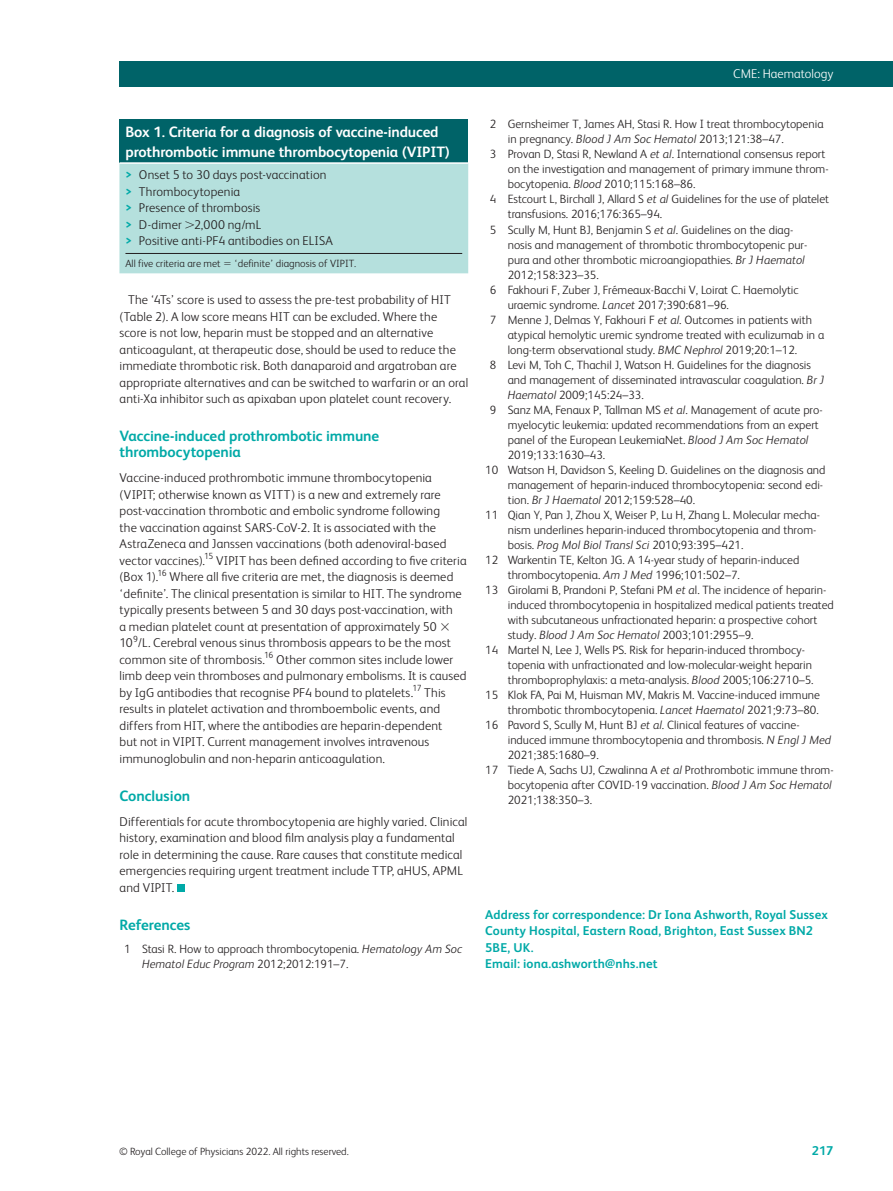
<style>
.page{position:relative;width:893px;height:1191px;background:#fff}
.page>*{position:absolute;margin:0;border:0;box-sizing:border-box;transform-origin:0 0}
.table-wrap_caption_P{font:700 15px/20.2px "FS Albert";letter-spacing:-.01em;color:#fff}
.body_H1{font:700 15px/16.5px "FS Albert";letter-spacing:-.005em;color:#00a9a7}
.body_CONCLUSIONS{font:700 15px "FS Albert";color:#00a9a7}
.back_ref-list_TITLE{font:700 15px "FS Albert";letter-spacing:-.005em;color:#00a9a7}
.body_sec_P_noIndent{font:300 12.75px/16.5px "FS Albert";letter-spacing:.01em;color:#231f20}
.body_sec_P_Indent{font:300 12.75px/16.5px "FS Albert";letter-spacing:.01em;color:#231f20}
.article-meta_author{font:700 12.75px/16.5px "FS Albert";letter-spacing:.01em;color:#00a9a7}
.t1{font:300 12.75px "FS Albert";letter-spacing:.005em;color:#fff}
.back_ref-list_REF_1{font:300 12px/15px "FS Albert";color:#231f20}
.back_ref-list_REF{font:300 12px/15px "FS Albert";color:#231f20}
.table-wrap-foot_fn_P{font:300 10.5px "FS Albert";color:#231f20}
.body_sec_P_noIndent-2{font:300 8.85px "FS Albert";letter-spacing:-.045em;color:#231f20}
.s1{font-weight:700;color:#00a9a7}
.s2{font-style:italic}
</style>
<div class="page">
<div style="left:119px;top:62px;width:774px;height:25px;background:#006368"></div>
<div style="left:177px;top:884px;width:7px;height:7px;background:#00a9a7"></div>
<div style="left:119px;top:119px;width:349px;height:44px;background:#006368"></div>
<hr style="left:119px;top:162px;width:349px;height:2px;background:#fff">
<div style="left:119px;top:163px;width:349px;height:110px;background:#b5e0dd"></div>
<p class="table-wrap_caption_P" style="left:125px;top:121px;width:326px">Box 1. Criteria for a diagnosis of vaccine-induced prothrombotic immune thrombocytopenia (VIPIT)</p>
<p class="body_sec_P_Indent" style="left:125px;top:166px;width:203px"><span class="s1">&gt;</span> Onset 5 to 30 days post-vaccination</p>
<p class="body_sec_P_Indent" style="left:125px;top:183px;width:116px"><span class="s1">&gt;</span> Thrombocytopenia</p>
<p class="body_sec_P_Indent" style="left:125px;top:199px;width:136px"><span class="s1">&gt;</span> Presence of thrombosis</p>
<p class="body_sec_P_Indent" style="left:125px;top:216px;width:137px"><span class="s1">&gt;</span> D-dimer 2,000 ng/mL</p>
<p class="body_sec_P_Indent" style="left:125px;top:232px;width:209px"><span class="s1">&gt;</span> Positive anti-PF4 antibodies on ELISA</p>
<p class="table-wrap-foot_fn_P" style="left:125px;top:258px;width:97px">All five criteria are met</p>
<p class="table-wrap-foot_fn_P" style="left:235px;top:258px;width:123px">‘definite’ diagnosis of VIPIT.</p>
<p class="body_sec_P_Indent" style="left:120px;top:291px;width:350px;text-indent:9px">The ‘4Ts’ score is used to assess the pre-test probability of HIT (Table 2). A low score means HIT can be excluded. Where the<br>score is not low, heparin must be stopped and an alternative anticoagulant, at therapeutic dose, should be used to reduce the immediate thrombotic risk. Both danaparoid and argatroban are appropriate alternatives and can be switched to warfarin or an oral anti-Xa inhibitor such as apixaban upon platelet count recovery.</p>
<p class="body_H1" style="left:120px;top:427px;width:261px">Vaccine-induced prothrombotic immune thrombocytopenia</p>
<p class="body_sec_P_noIndent" style="left:120px;top:470px;width:328px">Vaccine-induced prothrombotic immune thrombocytopenia (VIPIT; otherwise known as VITT) is a new and extremely rare post-vaccination thrombotic and embolic syndrome following the vaccination against SARS-CoV-2. It is associated with the AstraZeneca and Janssen vaccinations (both adenoviral-based vector vaccines).</p>
<p class="body_sec_P_noIndent-2" style="left:204px;top:551px;width:11px">15</p>
<p class="body_sec_P_noIndent" style="left:216px;top:552px;width:252px">VIPIT has been defined according to five criteria</p>
<p class="body_sec_P_noIndent" style="left:120px;top:569px;width:40px">(Box 1).</p>
<p class="body_sec_P_noIndent-2" style="left:157px;top:567px;width:11px">16</p>
<p class="body_sec_P_noIndent" style="left:120px;top:569px;width:344px;text-indent:50px">Where all five criteria are met, the diagnosis is deemed ‘definite’. The clinical presentation is similar to HIT. The syndrome typically presents between 5 and 30 days post-vaccination, with a median platelet count at presentation of approximately 50<br>10 /L. Cerebral venous sinus thrombosis appears to be the most</p>
<p class="body_sec_P_noIndent-2" style="left:133px;top:633px;width:6px">9</p>
<p class="body_sec_P_noIndent" style="left:120px;top:651px;width:147px">common site of thrombosis.</p>
<p class="body_sec_P_noIndent-2" style="left:264px;top:650px;width:11px">16</p>
<p class="body_sec_P_noIndent" style="left:120px;top:651px;width:349px;text-indent:157px">Other common sites include lower limb deep vein thromboses and pulmonary embolisms. It is caused by IgG antibodies that recognise PF4 bound to platelets.</p>
<p class="body_sec_P_noIndent-2" style="left:412px;top:683px;width:11px">17</p>
<p class="body_sec_P_noIndent" style="left:120px;top:684px;width:328px;text-indent:305px">This results in platelet activation and thromboembolic events, and differs from HIT, where the antibodies are heparin-dependent but not in VIPIT. Current management involves intravenous immunoglobulin and non-heparin anticoagulation.</p>
<p class="body_CONCLUSIONS" style="left:120px;top:787px;width:72px">Conclusion</p>
<p class="body_sec_P_noIndent" style="left:120px;top:813px;width:349px">Differentials for acute thrombocytopenia are highly varied. Clinical history, examination and blood film analysis play a fundamental role in determining the cause. Rare causes that constitute medical emergencies requiring urgent treatment include TTP, aHUS, APML and VIPIT.</p>
<p class="back_ref-list_TITLE" style="left:120px;top:915px;width:72px">References</p>
<p class="back_ref-list_REF_1" style="left:142px;top:941px;width:321px;text-indent:-18px">1 Stasi R. How to approach thrombocytopenia. <span class="s2">Hematology Am Soc<br>Hematol Educ Program</span> 2012;2012:191–7.</p>
<p class="t1" style="left:733px;top:66px;width:102px">CME: Haematology</p>
<p class="back_ref-list_REF_1" style="left:508px;top:117px;width:317px;text-indent:-18px">2 Gernsheimer T, James AH, Stasi R. How I treat thrombocytopenia in pregnancy. <span class="s2">Blood J Am Soc Hematol</span> 2013;121:38–47.</p>
<p class="back_ref-list_REF_1" style="left:508px;top:147px;width:322px;text-indent:-18px">3 Provan D, Stasi R, Newland A <span class="s2">et al</span>. International consensus report on the investigation and management of primary immune throm&shy;bocytopenia. <span class="s2">Blood</span> 2010;115:168–86.</p>
<p class="back_ref-list_REF_1" style="left:508px;top:192px;width:323px;text-indent:-18px">4 Estcourt L, Birchall J, Allard S <span class="s2">et al</span> Guidelines for the use of platelet transfusions. 2016;176:365–94.</p>
<p class="back_ref-list_REF_1" style="left:508px;top:222px;width:301px;text-indent:-18px">5 Scully M, Hunt BJ, Benjamin S <span class="s2">et al</span>. Guidelines on the diag&shy;nosis and management of thrombotic thrombocytopenic pur&shy;pura and other thrombotic microangiopathies. <span class="s2">Br J Haematol </span>2012;158:323–35.</p>
<p class="back_ref-list_REF_1" style="left:508px;top:282px;width:292px;text-indent:-18px">6 Fakhouri F, Zuber J, Frémeaux-Bacchi V, Loirat C. Haemolytic uraemic syndrome. <span class="s2">Lancet</span> 2017;390:681–96.</p>
<p class="back_ref-list_REF_1" style="left:508px;top:312px;width:318px;text-indent:-18px">7 Menne J, Delmas Y, Fakhouri F <span class="s2">et al</span>. Outcomes in patients with atypical hemolytic uremic syndrome treated with eculizumab in a long-term observational study. <span class="s2">BMC Nephrol</span> 2019;20:1–12.</p>
<p class="back_ref-list_REF_1" style="left:508px;top:357px;width:318px;text-indent:-18px">8 Levi M, Toh C, Thachil J, Watson H. Guidelines for the diagnosis and management of disseminated intravascular coagulation. <span class="s2">Br J<br>Haematol</span> 2009;145:24–33.</p>
<p class="back_ref-list_REF_1" style="left:508px;top:402px;width:316px;text-indent:-18px">9 Sanz MA, Fenaux P, Tallman MS <span class="s2">et al</span>. Management of acute pro&shy;myelocytic leukemia: updated recommendations from an expert panel of the European LeukemiaNet. <span class="s2">Blood J Am Soc Hematol </span>2019;133:1630–43.</p>
<p class="back_ref-list_REF" style="left:508px;top:462px;width:319px;text-indent:-22px">10 Watson H, Davidson S, Keeling D. Guidelines on the diagnosis and management of heparin-induced thrombocytopenia: second edi&shy;tion. <span class="s2">Br J Haematol</span> 2012;159:528–40.</p>
<p class="back_ref-list_REF" style="left:508px;top:507px;width:314px;text-indent:-22px">11 Qian Y, Pan J, Zhou X, Weiser P, Lu H, Zhang L. Molecular mecha&shy;nism underlines heparin-induced thrombocytopenia and throm&shy;bosis. <span class="s2">Prog Mol Biol Transl Sci</span> 2010;93:395–421.</p>
<p class="back_ref-list_REF" style="left:508px;top:552px;width:293px;text-indent:-22px">12 Warkentin TE, Kelton JG. A 14-year study of heparin-induced thrombocytopenia. <span class="s2">Am J Med</span> 1996;101:502–7.</p>
<p class="back_ref-list_REF" style="left:508px;top:582px;width:328px;text-indent:-22px">13 Girolami B, Prandoni P, Stefani PM <span class="s2">et a</span>l. The incidence of heparin&shy;induced thrombocytopenia in hospitalized medical patients treated with subcutaneous unfractionated heparin: a prospective cohort study. <span class="s2">Blood J Am Soc Hematol</span> 2003;101:2955–9.</p>
<p class="back_ref-list_REF" style="left:508px;top:642px;width:307px;text-indent:-22px">14 Martel N, Lee J, Wells PS. Risk for heparin-induced thrombocy&shy;topenia with unfractionated and low-molecular-weight heparin thromboprophylaxis: a meta-analysis. <span class="s2">Blood</span> 2005;106:2710–5.</p>
<p class="back_ref-list_REF" style="left:485px;top:687px;width:336px;text-align:right">15 Klok FA, Pai M, Huisman MV, Makris M. Vaccine-induced immune thrombotic thrombocytopenia. <span class="s2">Lancet Haematol</span> 2021;9:73–80.</p>
<p class="back_ref-list_REF" style="left:508px;top:717px;width:325px;text-indent:-22px">16 Pavord S, Scully M, Hunt BJ <span class="s2">et al</span>. Clinical features of vaccine&shy;induced immune thrombocytopenia and thrombosis. <span class="s2">N Engl J Med<br></span>2021;385:1680–9.</p>
<p class="back_ref-list_REF" style="left:508px;top:762px;width:327px;text-indent:-22px">17 Tiede A, Sachs UJ, Czwalinna A <span class="s2">et al</span> Prothrombotic immune throm&shy;bocytopenia after COVID-19 vaccination. <span class="s2">Blood J Am Soc Hematol<br></span>2021;138:350–3.</p>
<p class="article-meta_author" style="left:485px;top:906px;width:344px">Address for correspondence: Dr Iona Ashworth, Royal Sussex County Hospital, Eastern Road, Brighton, East Sussex BN2<br>5BE, UK.<br>Email: iona.ashworth@nhs.net</p>
<p class="table-wrap-foot_fn_P" style="left:119px;top:1145px;width:231px">© Royal College of Physicians 2022. All rights reserved.</p>
<p class="article-meta_author" style="left:812px;top:1142px;width:23px">217</p>
</div>
